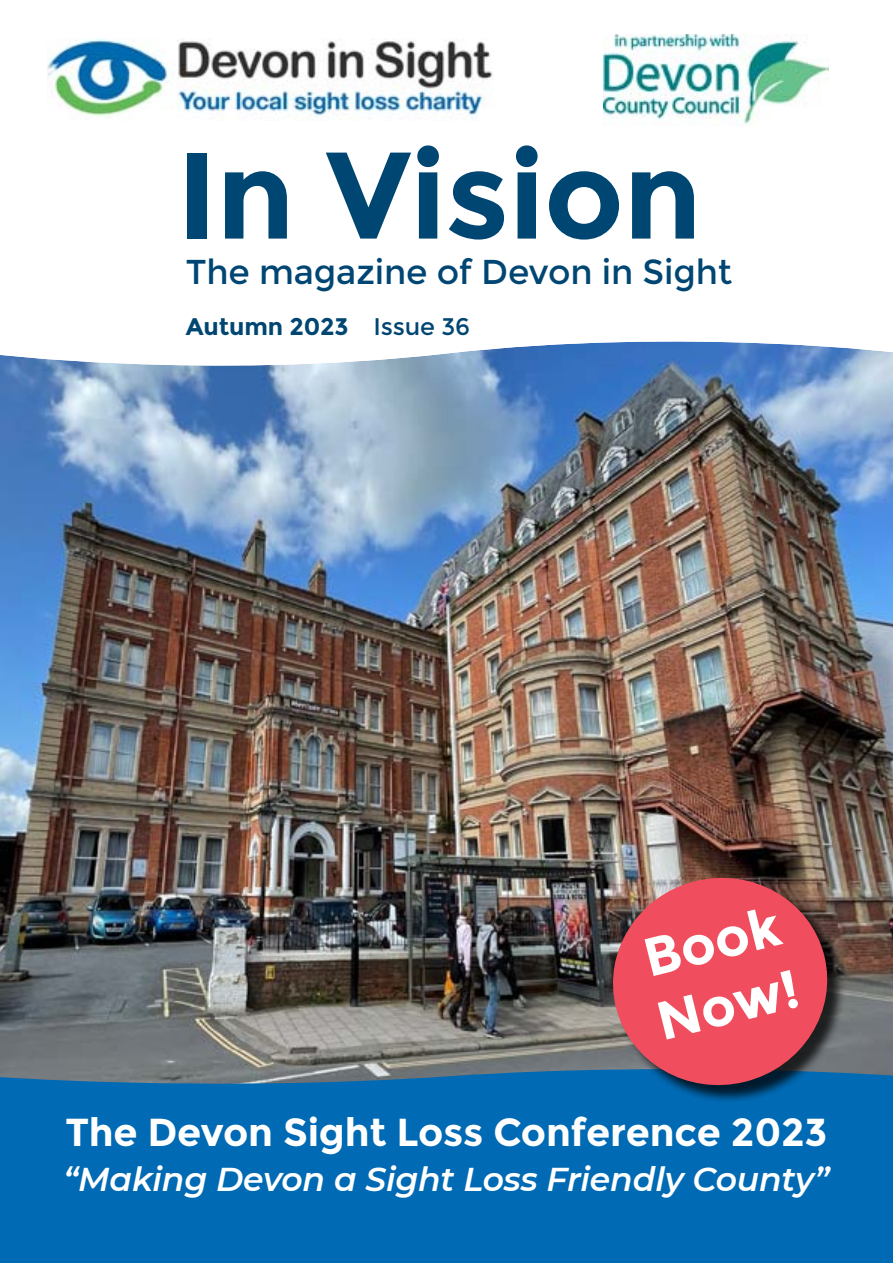
<style>
.page{position:relative;width:893px;height:1263px;background:#fff}
.page>*{position:absolute;margin:0;border:0;box-sizing:border-box;transform-origin:0 0}
.t1{font:700 123px "Montserrat";letter-spacing:-.005em;color:#004673}
.t2{font:700 54px/64.8px "Montserrat";color:#fff}
.t3{font:700 39px "Montserrat";letter-spacing:-.005em;color:#fff}
.t4{font:34.5px "Montserrat";letter-spacing:-.005em;color:#004673}
.t5{font:italic 600 33px "Montserrat";letter-spacing:-.005em;color:#fff}
.t6{font:700 24px "Montserrat";letter-spacing:-.005em;color:#004673}
.s1{font-weight:400}
</style>
<div class="page">
<img style="left:0;top:381px;width:893px;height:679px">
<img style="left:47px;top:39px;width:446px;height:82px">
<svg style="left:0;top:341px;width:893px;height:40px"></svg>
<div style="left:0;top:1115px;width:893px;height:148px;background:#006ab4"></div>
<svg style="left:0;top:1060px;width:893px;height:55px;background:#2670a3"></svg>
<img style="left:604px;top:35px;width:225px;height:90px">
<div style="left:614px;top:880px;width:231px;height:224px;background:#000;opacity:.75"></div>
<svg style="left:602px;top:867px;width:236px;height:229px;background:#b55260"></svg>
<h1 class="t1" style="left:177px;top:122px;width:526px">In Vision</h1>
<p class="t4" style="left:186px;top:252px;width:548px">The magazine of Devon in Sight</p>
<p class="t6" style="left:186px;top:312px;width:285px">Autumn 2023 <span class="s1">Issue 36</span></p>
<h2 class="t2" style="left:634px;top:928px;width:146px;rotate:-14deg">Book<br>Now!</h2>
<p class="t3" style="left:65px;top:1108px;width:764px">The Devon Sight Loss Conference 2023</p>
<p class="t5" style="left:63px;top:1155px;width:768px">“Making Devon a Sight Loss Friendly County”</p>
</div>
